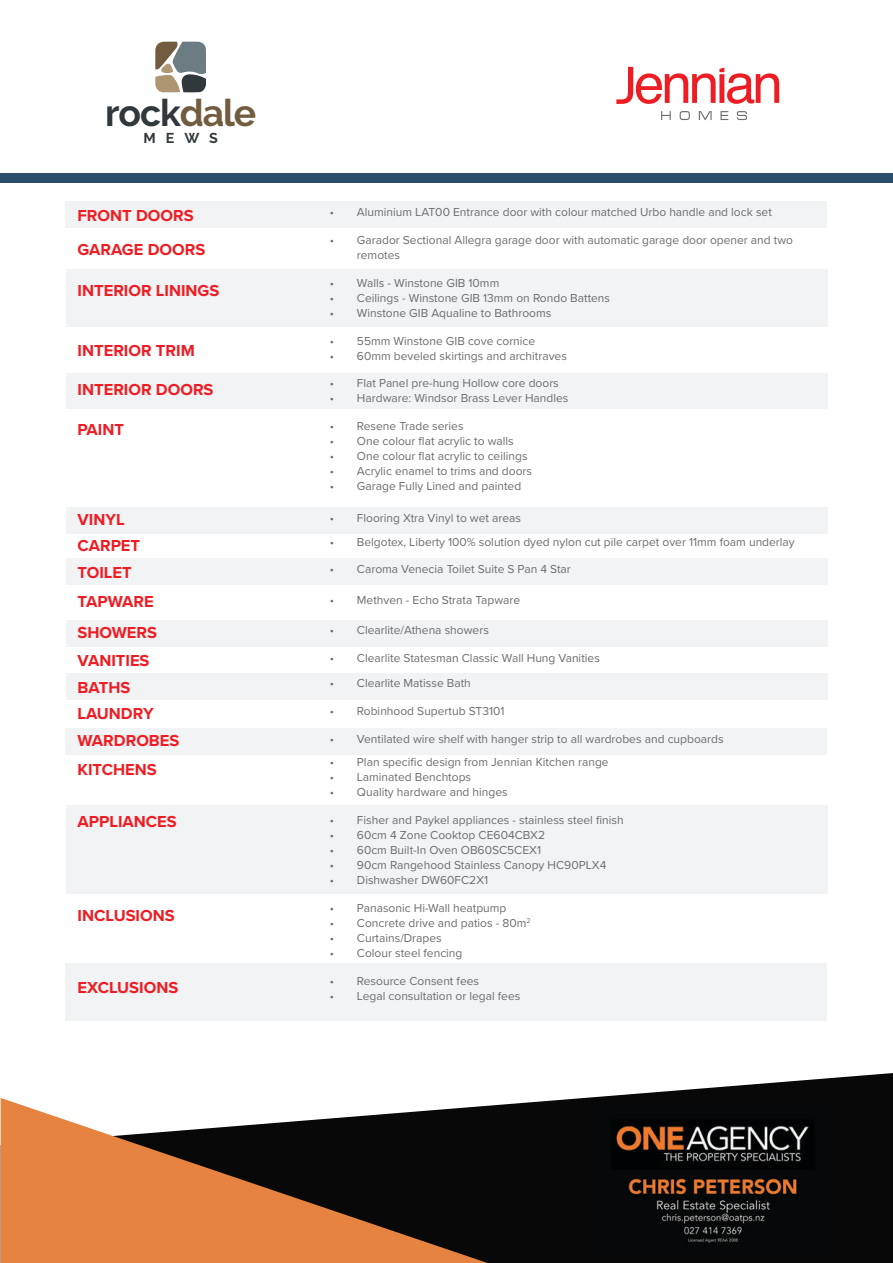
<style>
.page{position:relative;width:893px;height:1263px;background:#fff}
.page>*{position:absolute;margin:0;border:0;box-sizing:border-box;transform-origin:0 0}
.t1{font:700 37.35px "Raleway";letter-spacing:-.03em;color:#31383c}
.t2{font:700 16.5px/26.5px "Proxima Nova";color:#ee1d23}
.t3{font:700 14.25px "Raleway";color:#31383c}
.t4{font:12px/15px "Proxima Nova";color:#6c6d70}
.s1{color:#725c3f}
</style>
<div class="page">
<div style="left:0;top:173px;width:893px;height:10px;background:#2c4f6b"></div>
<svg style="left:616px;top:67px;width:163px;height:37px"></svg>
<svg style="left:661px;top:111px;width:10px;height:9px"></svg>
<svg style="left:680px;top:111px;width:10px;height:9px"></svg>
<svg style="left:699px;top:111px;width:13px;height:9px"></svg>
<svg style="left:720px;top:111px;width:8px;height:9px"></svg>
<svg style="left:737px;top:111px;width:10px;height:9px"></svg>
<svg style="left:155px;top:42px;width:51px;height:51px;background:#8c8b84"></svg>
<div style="left:65px;top:963px;width:762px;height:57px;background:#f2f3f4"></div>
<div style="left:64px;top:202px;width:762px;height:26px;background:#f2f3f4"></div>
<div style="left:66px;top:270px;width:762px;height:57px;background:#f2f3f4"></div>
<div style="left:66px;top:373px;width:762px;height:36px;background:#f2f3f4"></div>
<div style="left:66px;top:507px;width:762px;height:26px;background:#f2f3f4"></div>
<div style="left:66px;top:559px;width:762px;height:26px;background:#f2f3f4"></div>
<div style="left:66px;top:621px;width:762px;height:26px;background:#f2f3f4"></div>
<div style="left:66px;top:673px;width:762px;height:26px;background:#f2f3f4"></div>
<div style="left:64px;top:728px;width:762px;height:26px;background:#f2f3f4"></div>
<div style="left:66px;top:805px;width:762px;height:89px;background:#f2f3f4"></div>
<svg style="left:488px;top:1073px;width:405px;height:190px;fill:#070807"></svg>
<svg style="left:1px;top:1098px;width:487px;height:165px;background:#976644"></svg>
<img style="left:587px;top:1103px;width:252px;height:152px">
<h1 class="t1" style="left:105px;top:91px;width:153px">rock<span class="s1">dale</span></h1>
<p class="t3" style="left:143px;top:130px;width:76px">MEWS</p>
<h2 class="t2" style="left:78px;top:198px;width:129px;line-height:34px">FRONT DOORS<br>GARAGE DOORS</h2>
<h2 class="t2" style="left:78px;top:276px;width:143px">INTERIOR LININGS</h2>
<h2 class="t2" style="left:78px;top:337px;width:119px">INTERIOR TRIM</h2>
<h2 class="t2" style="left:78px;top:376px;width:137px">INTERIOR DOORS</h2>
<h2 class="t2" style="left:78px;top:415px;width:48px">PAINT</h2>
<h2 class="t2" style="left:78px;top:506px;width:64px">VINYL<br>CARPET<br>TOILET</h2>
<h2 class="t2" style="left:78px;top:585px;width:81px;line-height:30.8px">TAPWARE<br>SHOWERS</h2>
<h2 class="t2" style="left:78px;top:647px;width:103px">VANITIES<br>BATHS<br>LAUNDRY<br>WARDROBES</h2>
<h2 class="t2" style="left:78px;top:755px;width:81px">KITCHENS</h2>
<h2 class="t2" style="left:78px;top:807px;width:101px">APPLIANCES</h2>
<h2 class="t2" style="left:78px;top:902px;width:99px">INCLUSIONS</h2>
<h2 class="t2" style="left:78px;top:974px;width:102px">EXCLUSIONS</h2>
<p class="t4" style="left:330px;top:204px;width:443px">• Aluminium LAT00 Entrance door with colour matched Urbo handle and lock set</p>
<p class="t4" style="left:357px;top:232px;width:438px;text-indent:-27px">• Garador Sectional Allegra garage door with automatic garage door opener and two remotes</p>
<p class="t4" style="left:330px;top:275px;width:171px">• Walls - Winstone GIB 10mm</p>
<p class="t4" style="left:330px;top:290px;width:282px">• Ceilings - Winstone GIB 13mm on Rondo Battens</p>
<p class="t4" style="left:330px;top:305px;width:223px">• Winstone GIB Aqualine to Bathrooms</p>
<p class="t4" style="left:330px;top:332px;width:207px">• 55mm Winstone GIB cove cornice</p>
<p class="t4" style="left:330px;top:347px;width:238px">• 60mm beveled skirtings and architraves</p>
<p class="t4" style="left:330px;top:375px;width:230px">• Flat Panel pre-hung Hollow core doors</p>
<p class="t4" style="left:330px;top:390px;width:240px">• Hardware: Windsor Brass Lever Handles</p>
<p class="t4" style="left:330px;top:418px;width:135px">• Resene Trade series</p>
<p class="t4" style="left:330px;top:433px;width:185px">• One colour flat acrylic to walls</p>
<p class="t4" style="left:330px;top:448px;width:199px">• One colour flat acrylic to ceilings</p>
<p class="t4" style="left:330px;top:463px;width:204px">• Acrylic enamel to trims and doors</p>
<p class="t4" style="left:330px;top:478px;width:193px">• Garage Fully Lined and painted</p>
<p class="t4" style="left:330px;top:510px;width:193px">• Flooring Xtra Vinyl to wet areas</p>
<p class="t4" style="left:330px;top:534px;width:466px">• Belgotex, Liberty 100% solution dyed nylon cut pile carpet over 11mm foam underlay</p>
<p class="t4" style="left:330px;top:561px;width:242px">• Caroma Venecia Toilet Suite S Pan 4 Star</p>
<p class="t4" style="left:330px;top:592px;width:192px">• Methven - Echo Strata Tapware</p>
<p class="t4" style="left:330px;top:622px;width:160px">• Clearlite/Athena showers</p>
<p class="t4" style="left:330px;top:650px;width:271px">• Clearlite Statesman Classic Wall Hung Vanities</p>
<p class="t4" style="left:330px;top:675px;width:142px">• Clearlite Matisse Bath</p>
<p class="t4" style="left:330px;top:703px;width:176px">• Robinhood Supertub ST3101</p>
<p class="t4" style="left:330px;top:731px;width:395px">• Ventilated wire shelf with hanger strip to all wardrobes and cupboards</p>
<p class="t4" style="left:330px;top:754px;width:280px">• Plan specific design from Jennian Kitchen range</p>
<p class="t4" style="left:330px;top:769px;width:143px">• Laminated Benchtops</p>
<p class="t4" style="left:330px;top:784px;width:179px">• Quality hardware and hinges</p>
<p class="t4" style="left:330px;top:812px;width:295px">• Fisher and Paykel appliances - stainless steel finish</p>
<p class="t4" style="left:330px;top:827px;width:217px">• 60cm 4 Zone Cooktop CE604CBX2</p>
<p class="t4" style="left:330px;top:842px;width:213px">• 60cm Built-In Oven OB60SC5CEX1</p>
<p class="t4" style="left:330px;top:857px;width:278px">• 90cm Rangehood Stainless Canopy HC90PLX4</p>
<p class="t4" style="left:330px;top:872px;width:160px">• Dishwasher DW60FC2X1</p>
<p class="t4" style="left:330px;top:900px;width:178px">• Panasonic Hi-Wall heatpump</p>
<p class="t4" style="left:330px;top:915px;width:202px">• Concrete drive and patios - 80m<sup>2</sup></p>
<p class="t4" style="left:330px;top:930px;width:113px">• Curtains/Drapes</p>
<p class="t4" style="left:330px;top:945px;width:134px">• Colour steel fencing</p>
<p class="t4" style="left:330px;top:973px;width:151px">• Resource Consent fees</p>
<p class="t4" style="left:330px;top:988px;width:192px">• Legal consultation or legal fees</p>
</div>
